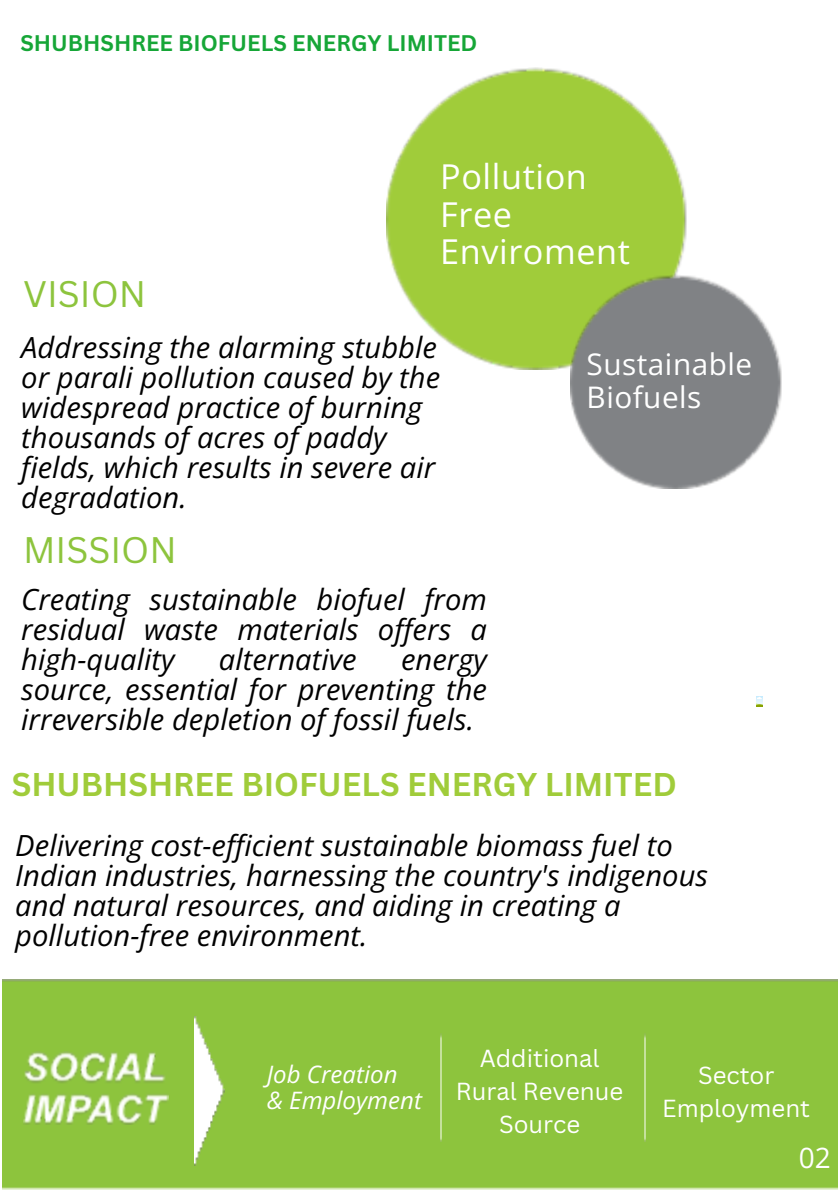
<style>
.page{position:relative;width:839px;height:1191px;background:#fff}
.page>*{position:absolute;margin:0;border:0;box-sizing:border-box;transform-origin:0 0}
.t1{font:36px "Canva Sans";color:#8dc43d}
.t2{font:34.2px/37.6px "Open Sans";letter-spacing:.015em;color:#fff}
.t3{font:700 32px "Canva Sans";color:#a0cc3a}
.t4{font:29.8px/33px "Open Sans";letter-spacing:.015em;color:#fff}
.t5{font:italic 29.2px/30px "Open Sans";color:#000;text-align:justify}
.t6{font:28px "Open Sans";color:#fff}
.t7{font:24px/33px "Canva Sans";color:#fff;text-align:center}
.t8{font:italic 24px/25.6px "Open Sans";color:#fff}
.t9{font:700 22px "Canva Sans";color:#16a637}
</style>
<div class="page">
<img style="left:386px;top:68px;width:300px;height:301px">
<img style="left:570px;top:274px;width:212px;height:215px">
<div style="left:2px;top:980px;width:835px;height:210px;background:#8dc43d"></div>
<img style="left:23px;top:1051px;width:146px;height:74px">
<img style="left:194px;top:1017px;width:30px;height:148px">
<img style="left:440px;top:1034px;width:1px;height:108px">
<img style="left:644px;top:1034px;width:1px;height:108px">
<svg style="left:756px;top:696px;width:6px;height:11px"></svg>
<p class="t9" style="left:20px;top:27px;width:458px">SHUBHSHREE BIOFUELS ENERGY LIMITED</p>
<p class="t1" style="left:23px;top:269px;width:125px">VISION</p>
<h4 class="t2" style="left:440px;top:157px;width:191px">Pollution<br>Free<br>Enviroment</h4>
<h4 class="t5" style="left:21px;top:331px;width:420px;text-align:left">Addressing the alarming stubble or parali pollution caused by the widespread practice of burning thousands of acres of paddy fields, which results in severe air degradation.</h4>
<p class="t1" style="left:23px;top:524px;width:155px">MISSION</p>
<h1 class="t5" style="left:21px;top:584px;width:467px">Creating sustainable biofuel from residual waste materials offers a high-quality</h1>
<h1 class="t5" style="left:219px;top:644px;width:139px">alternative</h1>
<h1 class="t5" style="left:21px;top:644px;width:467px;text-indent:380px">energy source, essential for preventing the irreversible depletion of fossil fuels.</h1>
<h3 class="t4" style="left:586px;top:347px;width:167px">Sustainable<br>Biofuels</h3>
<p class="t3" style="left:12px;top:762px;width:666px">SHUBHSHREE BIOFUELS ENERGY LIMITED</p>
<p class="t5" style="left:15px;top:830px;width:694px;text-align:left">Delivering cost-efficient sustainable biomass fuel to Indian industries, harnessing the country's indigenous and natural resources, and aiding in creating a pollution-free environment.</p>
<p class="t8" style="left:267px;top:1061px;width:157px">Job Creation<br>&amp; Employment</p>
<p class="t7" style="left:456px;top:1041px;width:169px">Additional<br>Rural Revenue<br>Source</p>
<p class="t7" style="left:662px;top:1058px;width:149px">Sector<br>Employment</p>
<p class="t6" style="left:798px;top:1138px;width:33px">02</p>
</div>
